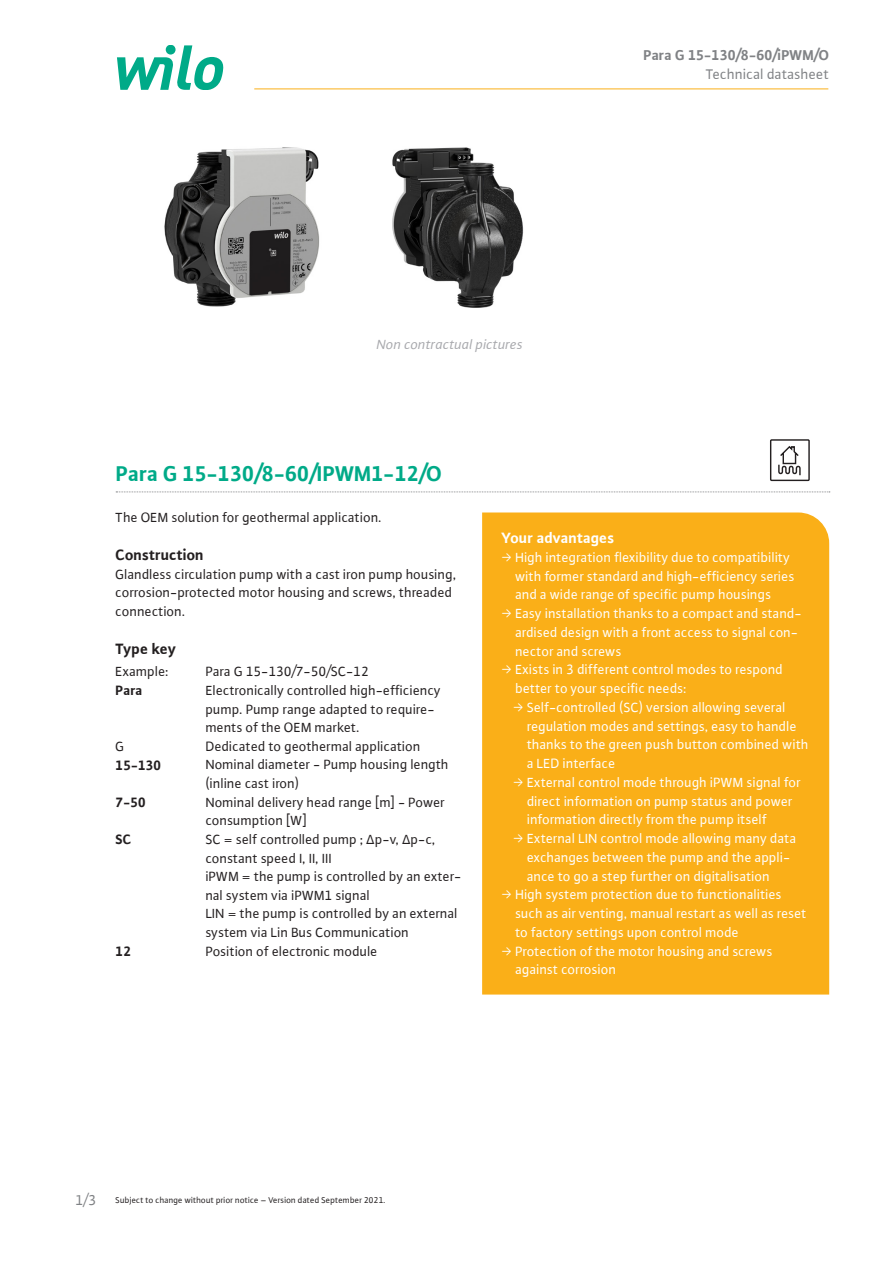
<style>
.page{position:relative;width:893px;height:1263px;background:#fff}
.page>*{position:absolute;margin:0;border:0;box-sizing:border-box;transform-origin:0 0}
.OV_TITLE{font:700 22.5px "WILO Plus Global";color:#0a8}
.Paragraph-h1{font:700 15.75px "WILO Plus Global";color:#231f20}
.Paragraph-h1-2{font:700 15.75px "WILO Plus Global";color:#fff}
.PAGE_TITLE_BOLD{font:700 15px "WILO Plus Global";color:#808285}
.PAGE_TITLE_BOLD-2{font:15px "WILO Plus Global";color:#808285}
.PAGINA{font:15px "WILO Plus Global";color:#808285}
.t1{font:14.25px/18.8px "WILO Plus Global";color:#fff}
.Paragraph-p{font:14.25px/18.8px "WILO Plus Global";color:#231f20}
.DESC_COPY{font:14.25px "WILO Plus Global";color:#231f20}
.MASTER{font:italic 14.25px "WILO Plus Global";color:#a8a9ad}
.Paragraph-p-2{font:700 14.25px "WILO Plus Global";color:#231f20}
.t2{font:9px "WILO Plus Global";color:#231f20}
.s1{font-family:"WILO Pict"}
</style>
<div class="page">
<hr style="left:254px;top:89px;width:574px;height:1px;background:#faaf18">
<svg style="left:117px;top:45px;width:106px;height:45px"></svg>
<div style="left:166px;top:45px;width:10px;height:10px;background:#0a8;border-radius:50%"></div>
<svg style="left:116px;top:491px;width:714px;height:1px"></svg>
<img style="left:392px;top:147px;width:132px;height:161px">
<img style="left:164px;top:147px;width:156px;height:160px">
<div style="left:482px;top:512px;width:347px;height:482px;background:#faaf18"></div>
<div style="left:770px;top:439px;width:40px;height:42px;border:1px solid #231f20"></div>
<svg style="left:778px;top:446px;width:23px;height:30px"></svg>
<p class="MASTER" style="left:377px;top:335px;width:148px">Non contractual pictures</p>
<p class="PAGE_TITLE_BOLD" style="left:708px;top:46px;width:121px">░░░░░░░░</p>
<p class="PAGE_TITLE_BOLD" style="left:643px;top:46px;width:187px">Para G 15-130/8-60/iPWM/O</p>
<p class="PAGE_TITLE_BOLD-2" style="left:706px;top:65px;width:125px">Technical datasheet</p>
<p class="OV_TITLE" style="left:116px;top:460px;width:328px">Para G 15-130/8-60/IPWM1-12/O</p>
<p class="DESC_COPY" style="left:116px;top:509px;width:268px">The OEM solution for geothermal application.</p>
<p class="Paragraph-h1" style="left:116px;top:545px;width:90px">Construction</p>
<p class="Paragraph-p" style="left:116px;top:564px;width:342px">Glandless circulation pump with a cast iron pump housing, corrosion-protected motor housing and screws, threaded connection.</p>
<p class="Paragraph-h1" style="left:116px;top:639px;width:62px">Type key</p>
<p class="Paragraph-p" style="left:116px;top:662px;width:55px">Example:</p>
<p class="Paragraph-p" style="left:206px;top:662px;width:165px">Para G 15-130/7-50/SC-12</p>
<p class="Paragraph-p-2" style="left:116px;top:682px;width:28px">Para</p>
<p class="Paragraph-p" style="left:206px;top:681px;width:237px">Electronically controlled high-efficiency pump. Pump range adapted to require&shy;ments of the OEM market.</p>
<p class="Paragraph-p" style="left:116px;top:737px;width:10px">G</p>
<p class="Paragraph-p" style="left:206px;top:737px;width:217px">Dedicated to geothermal application</p>
<p class="Paragraph-p-2" style="left:116px;top:756px;width:47px">15-130</p>
<p class="Paragraph-p" style="left:206px;top:755px;width:245px">Nominal diameter - Pump housing length (inline cast iron)</p>
<p class="Paragraph-p-2" style="left:116px;top:793px;width:32px">7-50</p>
<p class="Paragraph-p" style="left:206px;top:792px;width:241px">Nominal delivery head range [m] - Power consumption [W]</p>
<p class="Paragraph-p-2" style="left:116px;top:831px;width:17px">SC</p>
<p class="Paragraph-p" style="left:206px;top:830px;width:231px">SC = self controlled pump ; Δp-v, Δp-c, constant speed I, II, III</p>
<p class="Paragraph-p" style="left:206px;top:867px;width:258px">iPWM = the pump is controlled by an exter&shy;nal system via iPWM1 signal</p>
<p class="Paragraph-p" style="left:206px;top:904px;width:254px">LIN = the pump is controlled by an external system via Lin Bus Communication</p>
<p class="Paragraph-p-2" style="left:116px;top:942px;width:17px">12</p>
<p class="Paragraph-p" style="left:206px;top:941px;width:174px">Position of electronic module</p>
<p class="Paragraph-h1-2" style="left:502px;top:528px;width:114px">Your advantages</p>
<p class="t1" style="left:515px;top:547px;width:281px;text-indent:-14px"><span class="s1">ƒ</span> High integration flexibility due to compatibility with former standard and high-efficiency series and a wide range of specific pump housings</p>
<p class="t1" style="left:515px;top:604px;width:288px;text-indent:-14px"><span class="s1">ƒ</span> Easy installation thanks to a compact and stand&shy;ardised design with a front access to signal con&shy;nector and screws</p>
<p class="t1" style="left:515px;top:660px;width:269px;text-indent:-14px"><span class="s1">ƒ</span> Exists in 3 different control modes to respond better to your specific needs:</p>
<p class="t1" style="left:527px;top:697px;width:283px;text-indent:-14px"><span class="s1">ƒ</span> Self-controlled (SC) version allowing several regulation modes and settings, easy to handle thanks to the green push button combined with a LED interface</p>
<p class="t1" style="left:527px;top:772px;width:275px;text-indent:-14px"><span class="s1">ƒ</span> External control mode through iPWM signal for direct information on pump status and power information directly from the pump itself</p>
<p class="t1" style="left:527px;top:829px;width:271px;text-indent:-14px"><span class="s1">ƒ</span> External LIN control mode allowing many data exchanges between the pump and the appli&shy;ance to go a step further on digitalisation</p>
<p class="t1" style="left:515px;top:885px;width:293px;text-indent:-14px"><span class="s1">ƒ</span> High system protection due to functionalities such as air venting, manual restart as well as reset to factory settings upon control mode</p>
<p class="t1" style="left:515px;top:941px;width:259px;text-indent:-14px"><span class="s1">ƒ</span> Protection of the motor housing and screws against corrosion</p>
<p class="PAGINA" style="left:76px;top:1191px;width:22px">1/3</p>
<p class="t2" style="left:116px;top:1195px;width:271px">Subject to change without prior notice – Version dated September 2021.</p>
<p class="PAGE_TITLE_BOLD-2" style="left:87px;top:1191px;width:10px">2</p>
<p class="t2" style="left:115px;top:1195px;width:73px">░░░░░░░░</p>
</div>
